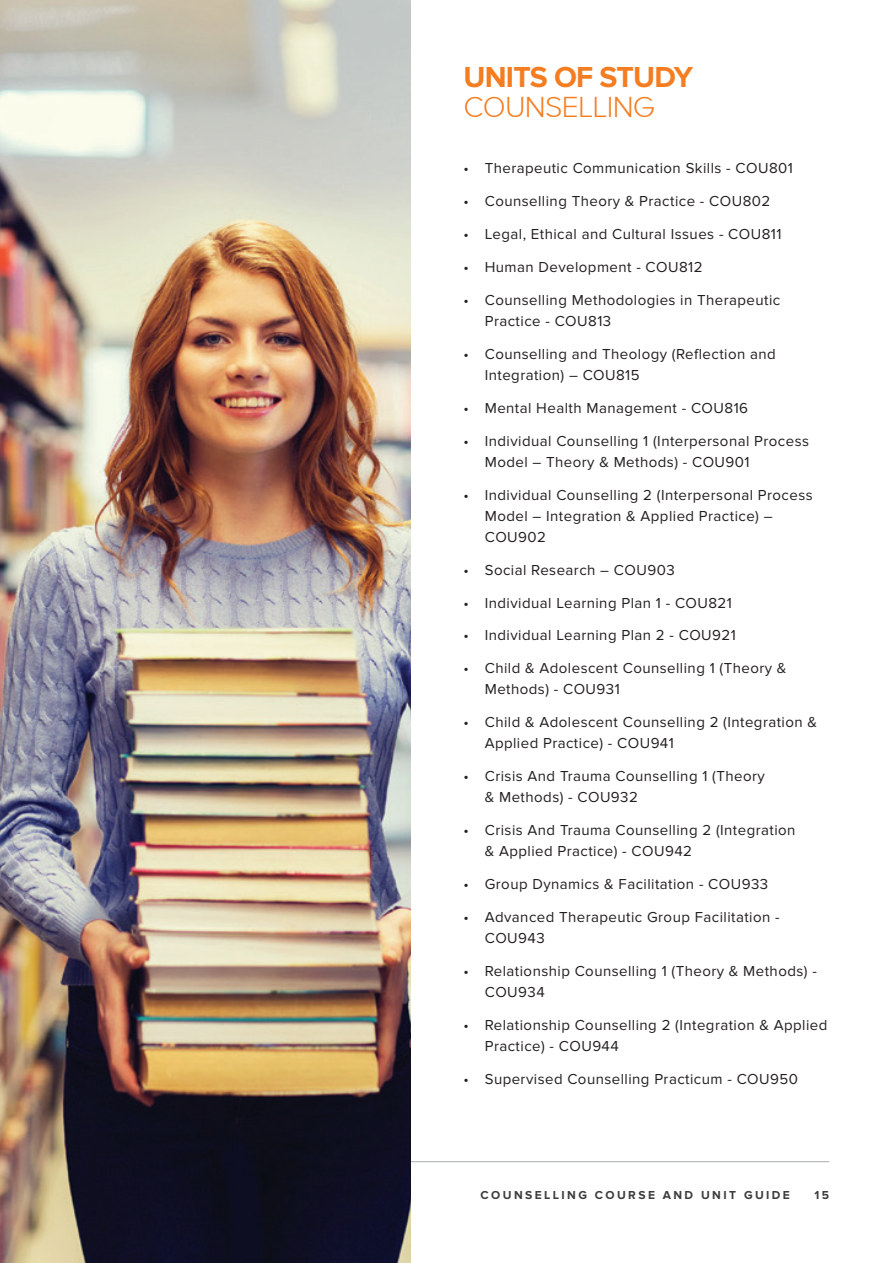
<style>
.page{position:relative;width:893px;height:1263px;background:#fff}
.page>*{position:absolute;margin:0;border:0;box-sizing:border-box;transform-origin:0 0}
.t1{font:700 30px "Proxima Nova";letter-spacing:-.025em;color:#f47d21}
.t2{font:300 30px "Proxima Nova A";letter-spacing:-.025em;color:#f47d21}
.t3{font:15px/21px "Proxima Nova";letter-spacing:.03em;color:#231f20}
.t4{font:700 12px "Proxima Nova";letter-spacing:.2em;color:#3c3e3d}
</style>
<div class="page">
<hr style="left:64px;top:1161px;width:765px;height:1px;background:#bcbdc0">
<img style="left:0;top:0;width:410px;height:1263px">
<p class="t1" style="left:463px;top:60px;width:231px">UNITS OF STUDY</p>
<p class="t2" style="left:463px;top:90px;width:193px">COUNSELLING</p>
<p class="t3" style="left:463px;top:158px;width:331px">• Therapeutic Communication Skills - COU801</p>
<p class="t3" style="left:463px;top:191px;width:308px">• Counselling Theory &amp; Practice - COU802</p>
<p class="t3" style="left:463px;top:224px;width:320px">• Legal, Ethical and Cultural Issues - COU811</p>
<p class="t3" style="left:463px;top:257px;width:241px">• Human Development - COU812</p>
<p class="t3" style="left:485px;top:290px;width:297px;text-indent:-21px">• Counselling Methodologies in Therapeutic<br>Practice - COU813</p>
<p class="t3" style="left:485px;top:344px;width:293px;text-indent:-21px">• Counselling and Theology (Reflection and<br>Integration) – COU815</p>
<p class="t3" style="left:463px;top:398px;width:286px">• Mental Health Management - COU816</p>
<p class="t3" style="left:485px;top:431px;width:326px;text-indent:-21px">• Individual Counselling 1 (Interpersonal Process<br>Model – Theory &amp; Methods) - COU901</p>
<p class="t3" style="left:485px;top:484px;width:330px;text-indent:-21px">• Individual Counselling 2 (Interpersonal Process<br>Model – Integration &amp; Applied Practice) –<br>COU902</p>
<p class="t3" style="left:463px;top:559px;width:213px">• Social Research – COU903</p>
<p class="t3" style="left:463px;top:592px;width:270px">• Individual Learning Plan 1 - COU821</p>
<p class="t3" style="left:463px;top:625px;width:274px">• Individual Learning Plan 2 - COU921</p>
<p class="t3" style="left:485px;top:658px;width:303px;text-indent:-21px">• Child &amp; Adolescent Counselling 1 (Theory &amp;<br>Methods) - COU931</p>
<p class="t3" style="left:485px;top:712px;width:334px;text-indent:-21px">• Child &amp; Adolescent Counselling 2 (Integration &amp;<br>Applied Practice) - COU941</p>
<p class="t3" style="left:485px;top:766px;width:282px;text-indent:-21px">• Crisis And Trauma Counselling 1 (Theory &amp; Methods) - COU932</p>
<p class="t3" style="left:485px;top:820px;width:312px;text-indent:-21px">• Crisis And Trauma Counselling 2 (Integration &amp; Applied Practice) - COU942</p>
<p class="t3" style="left:463px;top:874px;width:306px">• Group Dynamics &amp; Facilitation - COU933</p>
<p class="t3" style="left:485px;top:907px;width:296px;text-indent:-21px">• Advanced Therapeutic Group Facilitation -<br>COU943</p>
<p class="t3" style="left:485px;top:960px;width:334px;text-indent:-21px">• Relationship Counselling 1 (Theory &amp; Methods) -<br>COU934</p>
<p class="t3" style="left:485px;top:1014px;width:344px;text-indent:-21px">• Relationship Counselling 2 (Integration &amp; Applied<br>Practice) - COU944</p>
<p class="t3" style="left:463px;top:1068px;width:336px">• Supervised Counselling Practicum - COU950</p>
<p class="t4" style="left:481px;top:1188px;width:311px">COUNSELLING COURSE AND UNIT GUIDE</p>
<p class="t4" style="left:815px;top:1188px;width:16px">15</p>
</div>
